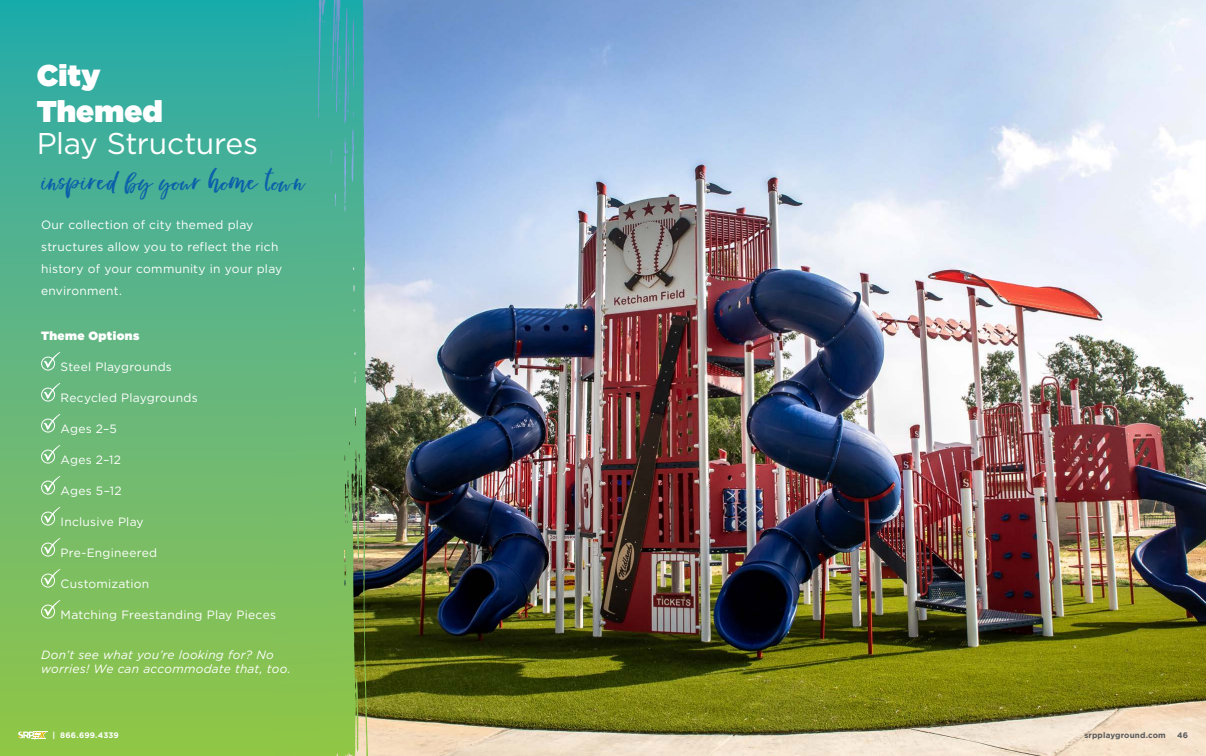
<style>
.page{position:relative;width:1206px;height:756px;background:#fff}
.page>*{position:absolute;margin:0;border:0;box-sizing:border-box;transform-origin:0 0}
.t1{font:30px "Happy Letters";color:#0b5eaa}
.t2{font:30px "Gotham";letter-spacing:-.015em;color:#fff}
.t3{font:900 30px/36px "Gotham";letter-spacing:.005em;color:#fff}
.t4{font:12px/22px "Gotham";letter-spacing:.02em;color:#fff}
.t5{font:italic 12px/14px "Gotham";letter-spacing:.02em;color:#fff}
.t6{font:900 12px "Gotham";letter-spacing:.035em;color:#fff}
.t7{font:700 8px "Gotham";letter-spacing:.02em;color:#58595b}
.t8{font:700 8px "Gotham";letter-spacing:.015em;color:#fff}
</style>
<div class="page">
<img style="left:315px;top:0;width:891px;height:756px">
<div style="left:0;top:0;width:315px;height:756px;background:linear-gradient(to bottom,#2aaaae,#97c548)"></div>
<svg style="left:319px;top:0;width:21px;height:113px;background:#3ba8ab"></svg>
<div style="left:41px;top:357px;width:14px;height:14px;border:1px solid #fff;border-radius:50%"></div>
<svg style="left:44px;top:352px;width:16px;height:16px"></svg>
<div style="left:41px;top:388px;width:14px;height:14px;border:1px solid #fff;border-radius:50%"></div>
<svg style="left:44px;top:383px;width:16px;height:16px"></svg>
<div style="left:41px;top:419px;width:14px;height:14px;border:1px solid #fff;border-radius:50%"></div>
<svg style="left:44px;top:414px;width:16px;height:16px"></svg>
<div style="left:41px;top:450px;width:14px;height:14px;border:1px solid #fff;border-radius:50%"></div>
<svg style="left:44px;top:445px;width:16px;height:16px"></svg>
<div style="left:41px;top:481px;width:14px;height:14px;border:1px solid #fff;border-radius:50%"></div>
<svg style="left:44px;top:476px;width:16px;height:16px"></svg>
<div style="left:41px;top:512px;width:14px;height:14px;border:1px solid #fff;border-radius:50%"></div>
<svg style="left:44px;top:507px;width:16px;height:16px"></svg>
<div style="left:41px;top:543px;width:14px;height:14px;border:1px solid #fff;border-radius:50%"></div>
<svg style="left:44px;top:538px;width:16px;height:16px"></svg>
<div style="left:41px;top:574px;width:14px;height:14px;border:1px solid #fff;border-radius:50%"></div>
<svg style="left:44px;top:569px;width:16px;height:16px"></svg>
<div style="left:41px;top:605px;width:14px;height:14px;border:1px solid #fff;border-radius:50%"></div>
<svg style="left:44px;top:600px;width:16px;height:16px"></svg>
<svg style="left:18px;top:730px;width:29px;height:10px"></svg>
<h1 class="t3" style="left:37px;top:57px;width:127px">City<br>Themed</h1>
<h1 class="t2" style="left:37px;top:124px;width:223px">Play Structures</h1>
<h1 class="t1" style="left:40px;top:162px;width:265px">inspired by your home town</h1>
<p class="t4" style="left:41px;top:214px;width:243px">Our collection of city themed play structures allow you to reflect the rich history of your community in your play environment.</p>
<p class="t6" style="left:41px;top:327px;width:100px">Theme Options</p>
<p class="t4" style="left:61px;top:355px;width:113px">Steel Playgrounds</p>
<p class="t4" style="left:61px;top:386px;width:139px">Recycled Playgrounds</p>
<p class="t4" style="left:61px;top:417px;width:58px">Ages 2–5</p>
<p class="t4" style="left:61px;top:448px;width:62px">Ages 2–12</p>
<p class="t4" style="left:61px;top:479px;width:63px">Ages 5–12</p>
<p class="t4" style="left:61px;top:510px;width:85px">Inclusive Play</p>
<p class="t4" style="left:61px;top:541px;width:98px">Pre-Engineered</p>
<p class="t4" style="left:61px;top:572px;width:90px">Customization</p>
<p class="t4" style="left:61px;top:603px;width:217px">Matching Freestanding Play Pieces</p>
<p class="t5" style="left:41px;top:647px;width:251px">Don’t see what you’re looking for? No worries! We can accommodate that, too.</p>
<p class="t8" style="left:53px;top:730px;width:68px">| 866.699.4339</p>
<p class="t7" style="left:1084px;top:730px;width:83px">srpplayground.com</p>
<p class="t7" style="left:1177px;top:730px;width:12px">46</p>
</div>
